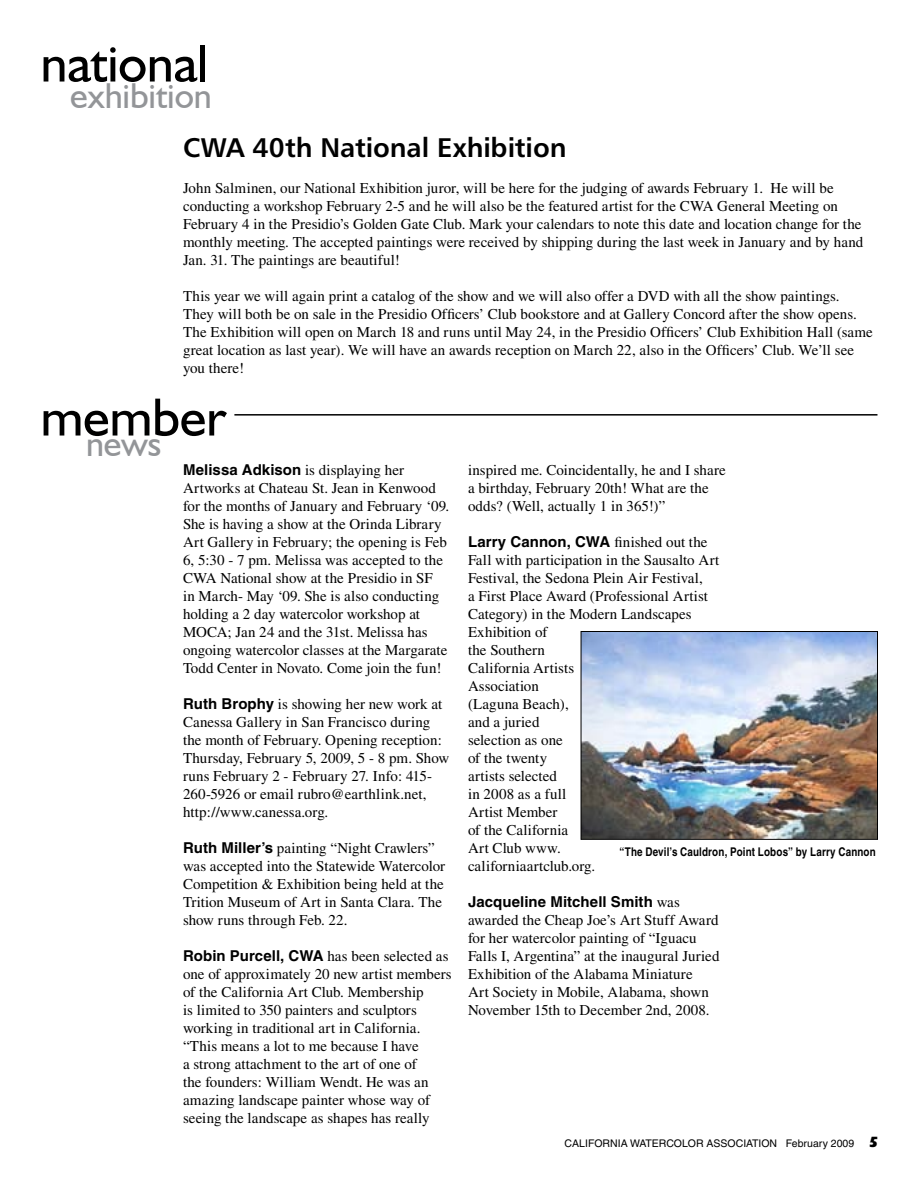
<style>
.page{position:relative;width:918px;height:1188px;background:#fff}
.page>*{position:absolute;margin:0;border:0;box-sizing:border-box;transform-origin:0 0}
.t1{font:54px "Humanist 521 BT";letter-spacing:-.005em;color:#000}
.t2{font:36px "Humanist 521 BT";letter-spacing:-.005em;color:#939598}
.t3{font:27px "Humanist 777 BT Bold B";letter-spacing:-.005em;color:#000}
.t4{font:15px/18px "Times";color:#000}
.t5{font:700 15px "Helvetica";letter-spacing:.005em;color:#000}
.t6{font:700 condensed 12px "Helvetica";letter-spacing:.015em;color:#000}
.t7{font:10.5px "Helvetica";color:#000}
.s1{font-family:"Helvetica";font-weight:700}
.s2{font-family:"Times";font-weight:400}
.s3{font-family:"Humanist 521 BT";font-weight:800;font-size:15px}
</style>
<div class="page">
<img style="left:583px;top:633px;width:293px;height:205px">
<div style="left:581px;top:631px;width:297px;height:209px;border:1px solid #000"></div>
<hr style="left:234px;top:414px;width:643px;height:2px;background:#000">
<h1 class="t1" style="left:40px;top:30px;width:169px">national</h1>
<h2 class="t2" style="left:70px;top:74px;width:143px">exhibition</h2>
<h3 class="t3" style="left:183px;top:130px;width:385px">CWA 40th National Exhibition</h3>
<p class="t4" style="left:183px;top:179px;width:682px">John Salminen, our National Exhibition juror, will be here for the judging of awards February 1. He will be conducting a workshop February 2-5 and he will also be the featured artist for the CWA General Meeting on February 4 in the Presidio’s Golden Gate Club. Mark your calendars to note this date and location change for the monthly meeting. The accepted paintings were received by shipping during the last week in January and by hand Jan. 31. The paintings are beautiful!</p>
<p class="t4" style="left:183px;top:287px;width:691px">This year we will again print a catalog of the show and we will also offer a DVD with all the show paintings.<br>They will both be on sale in the Presidio Officers’ Club bookstore and at Gallery Concord after the show opens.<br>The Exhibition will open on March 18 and runs until May 24, in the Presidio Officers’ Club Exhibition Hall (same great location as last year). We will have an awards reception on March 22, also in the Officers’ Club. We’ll see you there!</p>
<h1 class="t1" style="left:40px;top:384px;width:187px">member</h1>
<h2 class="t2" style="left:86px;top:421px;width:77px">news</h2>
<p class="t4" style="left:183px;top:461px;width:268px"><span class="s1">Melissa Adkison</span> is displaying her Artworks at Chateau St. Jean in Kenwood for the months of January and February ‘09.<br>She is having a show at the Orinda Library Art Gallery in February; the opening is Feb 6, 5:30 - 7 pm. Melissa was accepted to the CWA National show at the Presidio in SF<br>in March- May ‘09. She is also conducting holding a 2 day watercolor workshop at MOCA; Jan 24 and the 31st. Melissa has ongoing watercolor classes at the Margarate Todd Center in Novato. Come join the fun!</p>
<p class="t4" style="left:183px;top:695px;width:268px"><span class="s1">Ruth Brophy</span> is showing her new work at Canessa Gallery in San Francisco during the month of February. Opening reception:<br>Thursday, February 5, 2009, 5 - 8 pm. Show runs February 2 - February 27. Info: 415- 260-5926 or email rubro@earthlink.net, http://www.canessa.org.</p>
<p class="t4" style="left:183px;top:839px;width:264px"><span class="s1">Ruth Miller’s</span> painting “Night Crawlers” was accepted into the Statewide Watercolor Competition &amp; Exhibition being held at the Trition Museum of Art in Santa Clara. The show runs through Feb. 22.</p>
<p class="t4" style="left:183px;top:947px;width:270px"><span class="s1">Robin Purcell, CWA</span> has been selected as one of approximately 20 new artist members of the California Art Club. Membership<br>is limited to 350 painters and sculptors working in traditional art in California. “This means a lot to me because I have<br>a strong attachment to the art of one of<br>the founders: William Wendt. He was an amazing landscape painter whose way of seeing the landscape as shapes has really</p>
<p class="t4" style="left:468px;top:461px;width:259px">inspired me. Coincidentally, he and I share a birthday, February 20th! What are the odds? (Well, actually 1 in 365!)”</p>
<p class="t5" style="left:468px;top:533px;width:241px">Larry Cannon, CWA <span class="s2">finished out the</span></p>
<p class="t4" style="left:468px;top:551px;width:253px">Fall with participation in the Sausalto Art<br>Festival, the Sedona Plein Air Festival,<br>a First Place Award (Professional Artist<br>Category) in the Modern Landscapes<br>Exhibition of<br>the Southern<br>California Artists<br>Association<br>(Laguna Beach),<br>and a juried<br>selection as one<br>of the twenty<br>artists selected<br>in 2008 as a full<br>Artist Member<br>of the California<br>Art Club www.<br>californiaartclub.org.</p>
<p class="t5" style="left:468px;top:893px;width:213px">Jacqueline Mitchell Smith <span class="s2">was</span></p>
<p class="t4" style="left:468px;top:911px;width:253px">awarded the Cheap Joe’s Art Stuff Award for her watercolor painting of “Iguacu Falls I, Argentina” at the inaugural Juried Exhibition of the Alabama Miniature<br>Art Society in Mobile, Alabama, shown November 15th to December 2nd, 2008.</p>
<p class="t6" style="left:620px;top:844px;width:258px">“The Devil’s Cauldron, Point Lobos” by Larry Cannon</p>
<p class="t7" style="left:565px;top:1138px;width:315px">CALIFORNIA WATERCOLOR ASSOCIATION February 2009 <span class="s3">5</span></p>
</div>
